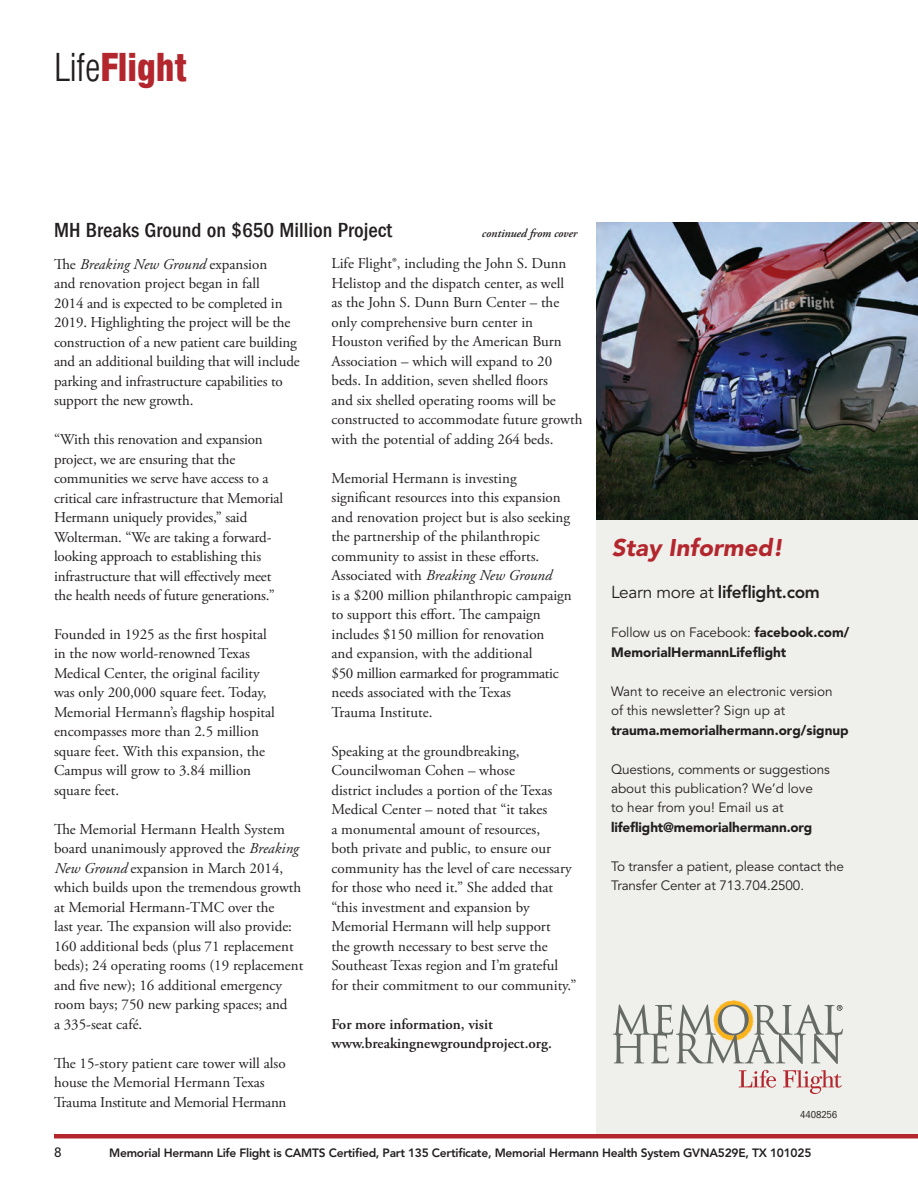
<style>
.page{position:relative;width:918px;height:1188px;background:#fff}
.page>*{position:absolute;margin:0;border:0;box-sizing:border-box;transform-origin:0 0}
.t1{font:900 condensed 37.5px "AT Triumvirate";color:#b3262d}
.t2{font:italic 900 24px "Avenir";color:#b3262d}
.t3{font:21px "Franklin Got Cd Md ITCTT";color:#231f20}
.t4{font:800 17.25px "Avenir";letter-spacing:-.02em;color:#231f20}
.t5{font:15px/19.5px "Adobe Garamond Pro";color:#231f20}
.t6{font:italic 15px "Adobe Garamond";color:#231f20}
.t7{font:600 15px/19.5px "Adobe Garamond Pro";color:#231f20}
.t8{font:13.5px/19.5px "Avenir";letter-spacing:-.01em;color:#231f20}
.t9{font:900 13.5px/19.5px "Avenir";color:#231f20}
.t10{font:500 13.5px "Avenir";color:#231f20}
.t11{font:800 12px "Avenir";letter-spacing:-.02em;color:#231f20}
.t12{font:italic 600 12px "Adobe Garamond Pro";letter-spacing:-.01em;color:#231f20}
.t13{font:10.5px "Franklin Got Cd ITCTT";letter-spacing:-.01em;color:#231f20}
.s1{font-weight:300;color:#231f20}
.s2{font-family:"Adobe Garamond Pro";font-style:normal}
.s3{font-family:"Adobe Garamond";font-style:italic}
.s4{font-weight:400}
</style>
<div class="page">
<div style="left:596px;top:308px;width:322px;height:826px;background:#efefeb"></div>
<hr style="left:54px;top:1134px;width:864px;height:4px;background:#b3262d">
<svg style="left:739px;top:1070px;width:37px;height:18px"></svg>
<svg style="left:783px;top:1070px;width:59px;height:24px"></svg>
<img style="left:722px;top:1000px;width:23px;height:4px">
<svg style="left:613px;top:1004px;width:230px;height:60px"></svg>
<img style="left:596px;top:222px;width:322px;height:297px">
<h1 class="t1" style="left:54px;top:42px;width:135px"><span class="s1">Life</span>Flight</h1>
<h3 class="t3" style="left:54px;top:218px;width:340px">MH Breaks Ground on $650 Million Project</h3>
<p class="t12" style="left:482px;top:226px;width:97px">continued from cover</p>
<p class="t6" style="left:54px;top:256px;width:215px"><span class="s2">The</span> Breaking New Ground <span class="s2">expansion</span></p>
<p class="t5" style="left:54px;top:274px;width:247px">and renovation project began in fall<br>2014 and is expected to be completed in 2019. Highlighting the project will be the construction of a new patient care building and an additional building that will include parking and infrastructure capabilities to support the new growth.</p>
<p class="t5" style="left:54px;top:430px;width:231px">“With this renovation and expansion project, we are ensuring that the communities we serve have access to a critical care infrastructure that Memorial Hermann uniquely provides,” said Wolterman. “We are taking a forward&shy;looking approach to establishing this infrastructure that will effectively meet the health needs of future generations.”</p>
<p class="t5" style="left:54px;top:625px;width:222px">Founded in 1925 as the first hospital in the now world-renowned Texas Medical Center, the original facility was only 200,000 square feet. Today, Memorial Hermann’s flagship hospital encompasses more than 2.5 million square feet. With this expansion, the Campus will grow to 3.84 million square feet.</p>
<p class="t5" style="left:54px;top:820px;width:251px">The Memorial Hermann Health System board unanimously approved the <span class="s3">Breaking New Ground</span> expansion in March 2014, which builds upon the tremendous growth at Memorial Hermann-TMC over the<br>last year. The expansion will also provide:<br>160 additional beds (plus 71 replacement beds); 24 operating rooms (19 replacement and five new); 16 additional emergency room bays; 750 new parking spaces; and<br>a 335-seat café.</p>
<p class="t5" style="left:54px;top:1054px;width:234px">The 15-story patient care tower will also house the Memorial Hermann Texas<br>Trauma Institute and Memorial Hermann</p>
<p class="t5" style="left:332px;top:255px;width:252px">Life Flight®, including the John S. Dunn Helistop and the dispatch center, as well<br>as the John S. Dunn Burn Center – the only comprehensive burn center in Houston verified by the American Burn Association – which will expand to 20 beds. In addition, seven shelled floors<br>and six shelled operating rooms will be constructed to accommodate future growth with the potential of adding 264 beds.</p>
<p class="t5" style="left:332px;top:469px;width:240px">Memorial Hermann is investing significant resources into this expansion and renovation project but is also seeking the partnership of the philanthropic community to assist in these efforts.</p>
<p class="t6" style="left:332px;top:568px;width:222px"><span class="s2">Associated with</span> Breaking New Ground</p>
<p class="t5" style="left:332px;top:586px;width:242px">is a $200 million philanthropic campaign to support this effort. The campaign includes $150 million for renovation<br>and expansion, with the additional<br>$50 million earmarked for programmatic needs associated with the Texas<br>Trauma Institute.</p>
<p class="t5" style="left:332px;top:742px;width:247px">Speaking at the groundbreaking, Councilwoman Cohen – whose<br>district includes a portion of the Texas Medical Center – noted that “it takes<br>a monumental amount of resources,<br>both private and public, to ensure our community has the level of care necessary for those who need it.” She added that “this investment and expansion by Memorial Hermann will help support<br>the growth necessary to best serve the Southeast Texas region and I’m grateful for their commitment to our community.”</p>
<p class="t7" style="left:332px;top:1015px;width:222px">For more information, visit www.breakingnewgroundproject.org.</p>
<h2 class="t2" style="left:612px;top:533px;width:173px">Stay Informed!</h2>
<p class="t4" style="left:611px;top:582px;width:210px"><span class="s4">Learn more at</span> lifeflight.com</p>
<p class="t9" style="left:611px;top:622px;width:240px"><span class="s4">Follow us on Facebook:</span> facebook.com/<br>MemorialHermannLifeflight</p>
<p class="t8" style="left:611px;top:681px;width:223px">Want to receive an electronic version of this newsletter? Sign up at</p>
<p class="t9" style="left:611px;top:720px;width:239px">trauma.memorialhermann.org/signup</p>
<p class="t8" style="left:611px;top:759px;width:220px">Questions, comments or suggestions about this publication? We’d love<br>to hear from you! Email us at</p>
<p class="t9" style="left:611px;top:817px;width:203px">lifeflight@memorialhermann.org</p>
<p class="t8" style="left:611px;top:857px;width:235px">To transfer a patient, please contact the<br>Transfer Center at 713.704.2500.</p>
<p class="t13" style="left:800px;top:1109px;width:38px">4408256</p>
<p class="t10" style="left:54px;top:1145px;width:9px">8</p>
<p class="t11" style="left:109px;top:1146px;width:704px">Memorial Hermann Life Flight is CAMTS Certified, Part 135 Certificate, Memorial Hermann Health System GVNA529E, TX 101025</p>
</div>
